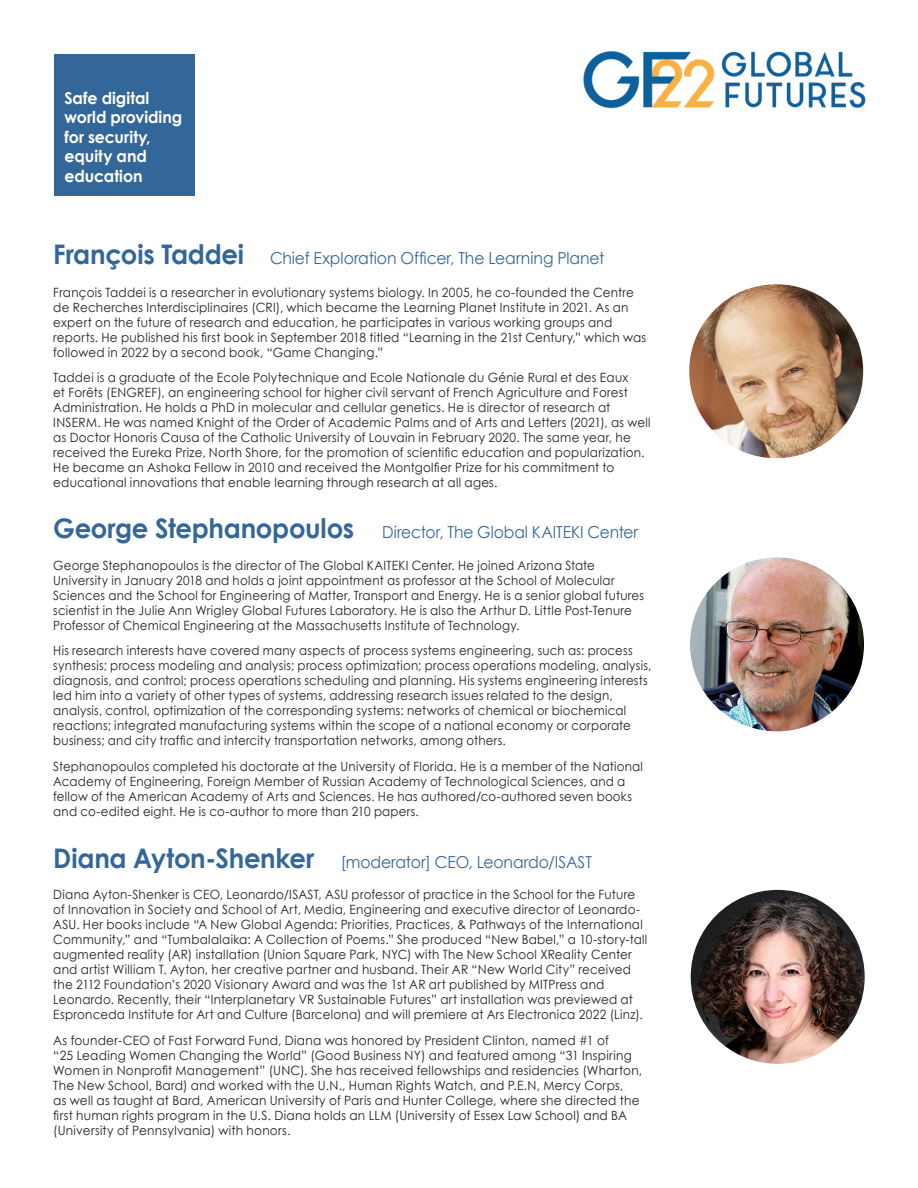
<style>
.page{position:relative;width:918px;height:1188px;background:#fff}
.page>*{position:absolute;margin:0;border:0;box-sizing:border-box;transform-origin:0 0}
.t1{font:700 27px "Century Gothic";letter-spacing:-.01em;color:#369;scale:.96 1}
.t2{font:16.5px "Century Gothic";letter-spacing:-.005em;color:#369;scale:.95 1}
.t3{font:700 16.5px/19.5px "Century Gothic";color:#fff;scale:.96 1}
.t4{font:16.5px "Century Gothic";letter-spacing:-.005em;color:#369;scale:.94 1}
.t5{font:12.75px/15px "Century Gothic";letter-spacing:.02em;color:#231f20;scale:.94 1}
.t6{font:12.75px/15px "Century Gothic";letter-spacing:.02em;color:#231f20;scale:.93 1}
.t7{font:12.75px/15px "Century Gothic";letter-spacing:.02em;color:#231f20;scale:.95 1}
</style>
<div class="page">
<img style="left:584px;top:51px;width:282px;height:58px">
<img style="left:690px;top:557px;width:174px;height:174px;border-radius:87px">
<div style="left:54px;top:54px;width:140px;height:142px;background:#369"></div>
<img style="left:691px;top:890px;width:174px;height:174px;border-radius:87px">
<img style="left:689px;top:284px;width:174px;height:174px;border-radius:87px">
<p class="t3" style="left:64px;top:87px;width:124px">Safe digital world providing for security, equity and education</p>
<p class="t1" style="left:53px;top:234px;width:200px">François Taddei</p>
<p class="t2" style="left:270px;top:247px;width:354px">Chief Exploration Officer, The Learning Planet</p>
<p class="t5" style="left:53px;top:285px;width:632px">François Taddei is a researcher in evolutionary systems biology. In 2005, he co-founded the Centre de Recherches Interdisciplinaires (CRI), which became the Learning Planet Institute in 2021. As an expert on the future of research and education, he participates in various working groups and reports. He published his first book in September 2018 titled “Learning in the 21st Century,” which was followed in 2022 by a second book, “Game Changing.”</p>
<p class="t5" style="left:53px;top:370px;width:637px">Taddei is a graduate of the Ecole Polytechnique and Ecole Nationale du Génie Rural et des Eaux<br>et Forêts (ENGREF), an engineering school for higher civil servant of French Agriculture and Forest Administration. He holds a PhD in molecular and cellular genetics. He is director of research at INSERM. He was named Knight of the Order of Academic Palms and of Arts and Letters (2021), as well as Doctor Honoris Causa of the Catholic University of Louvain in February 2020. The same year, he received the Eureka Prize, North Shore, for the promotion of scientific education and popularization.<br>He became an Ashoka Fellow in 2010 and received the Montgolfier Prize for his commitment to educational innovations that enable learning through research at all ages.</p>
<p class="t1" style="left:53px;top:508px;width:315px">George Stephanopoulos</p>
<p class="t4" style="left:382px;top:520px;width:274px">Director, The Global KAITEKI Center</p>
<p class="t6" style="left:53px;top:558px;width:637px">George Stephanopoulos is the director of The Global KAITEKI Center. He joined Arizona State University in January 2018 and holds a joint appointment as professor at the School of Molecular Sciences and the School for Engineering of Matter, Transport and Energy. He is a senior global futures scientist in the Julie Ann Wrigley Global Futures Laboratory. He is also the Arthur D. Little Post-Tenure Professor of Chemical Engineering at the Massachusetts Institute of Technology.</p>
<p class="t6" style="left:53px;top:643px;width:645px">His research interests have covered many aspects of process systems engineering, such as: process synthesis; process modeling and analysis; process optimization; process operations modeling, analysis, diagnosis, and control; process operations scheduling and planning. His systems engineering interests led him into a variety of other types of systems, addressing research issues related to the design, analysis, control, optimization of the corresponding systems: networks of chemical or biochemical reactions; integrated manufacturing systems within the scope of a national economy or corporate business; and city traffic and intercity transportation networks, among others.</p>
<p class="t6" style="left:53px;top:759px;width:636px">Stephanopoulos completed his doctorate at the University of Florida. He is a member of the National Academy of Engineering, Foreign Member of Russian Academy of Technological Sciences, and a fellow of the American Academy of Arts and Sciences. He has authored/co-authored seven books and co-edited eight. He is co-author to more than 210 papers.</p>
<p class="t1" style="left:53px;top:837px;width:274px">Diana Ayton-Shenker</p>
<p class="t2" style="left:341px;top:850px;width:266px">[moderator] CEO, Leonardo/ISAST</p>
<p class="t5" style="left:53px;top:887px;width:633px">Diana Ayton-Shenker is CEO, Leonardo/ISAST, ASU professor of practice in the School for the Future of Innovation in Society and School of Art, Media, Engineering and executive director of Leonardo-ASU. Her books include “A New Global Agenda: Priorities, Practices, &amp; Pathways of the International Community,” and “Tumbalalaika: A Collection of Poems.” She produced “New Babel,” a 10-story-tall augmented reality (AR) installation (Union Square Park, NYC) with The New School XReality Center and artist William T. Ayton, her creative partner and husband. Their AR “New World City” received the 2112 Foundation’s 2020 Visionary Award and was the 1st AR art published by MITPress and Leonardo. Recently, their “Interplanetary VR Sustainable Futures” art installation was previewed at Espronceda Institute for Art and Culture (Barcelona) and will premiere at Ars Electronica 2022 (Linz).</p>
<p class="t7" style="left:53px;top:1033px;width:621px">As founder-CEO of Fast Forward Fund, Diana was honored by President Clinton, named #1 of<br>“25 Leading Women Changing the World” (Good Business NY) and featured among “31 Inspiring Women in Nonprofit Management” (UNC). She has received fellowships and residencies (Wharton, The New School, Bard) and worked with the U.N., Human Rights Watch, and P.E.N, Mercy Corps,<br>as well as taught at Bard, American University of Paris and Hunter College, where she directed the first human rights program in the U.S. Diana holds an LLM (University of Essex Law School) and BA (University of Pennsylvania) with honors.</p>
</div>
